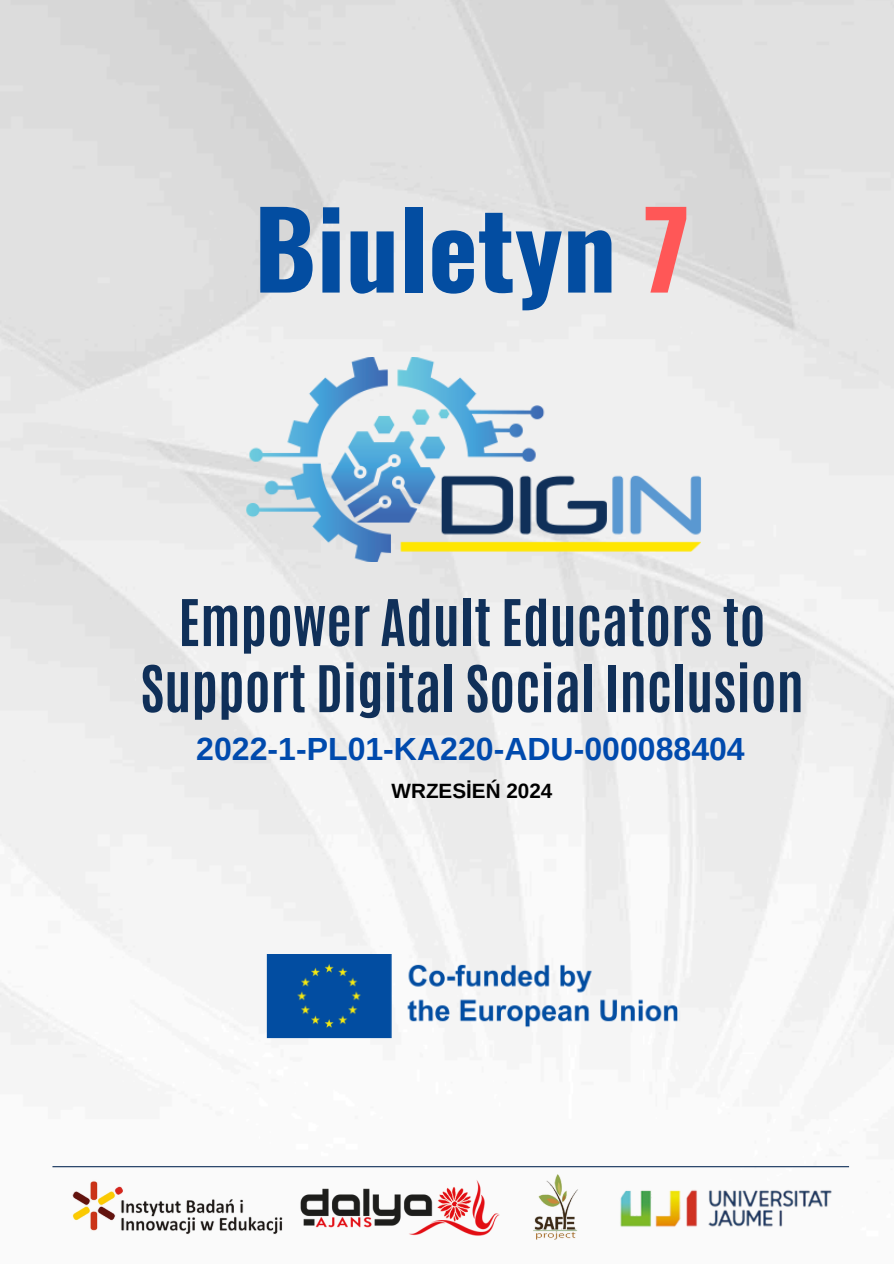
<style>
.page{position:relative;width:894px;height:1264px;background:#fff}
.page>*{position:absolute;margin:0;border:0;box-sizing:border-box;transform-origin:0 0}
.t1{font:700 105.75px "Oswald";color:#034da1}
.t2{font:700 54.6px/66.2px "Antonio";color:#103059;text-align:center}
.t3{font:700 31.95px "Arimo";color:#004aad}
.t4{font:700 20.7px "Arimo";color:#000}
.s1{color:#ff5757}
</style>
<div class="page">
<img style="left:0;top:0;width:893px;height:1168px">
<img style="left:243px;top:357px;width:458px;height:204px">
<img style="left:266px;top:954px;width:411px;height:84px">
<img style="left:72px;top:1174px;width:760px;height:66px">
<hr style="left:52px;top:1166px;width:796px;height:1px;background:#103059">
<p class="t1" style="left:254px;top:166px;width:437px">Biuletyn <span class="s1">7</span></p>
<p class="t2" style="left:140px;top:590px;width:665px">Empower Adult Educators to<br>Support Digital Social Inclusion</p>
<h1 class="t3" style="left:196px;top:731px;width:550px">2022-1-PL01-KA220-ADU-000088404</h1>
<p class="t4" style="left:391px;top:778px;width:162px">WRZESİEŃ 2024</p>
</div>
